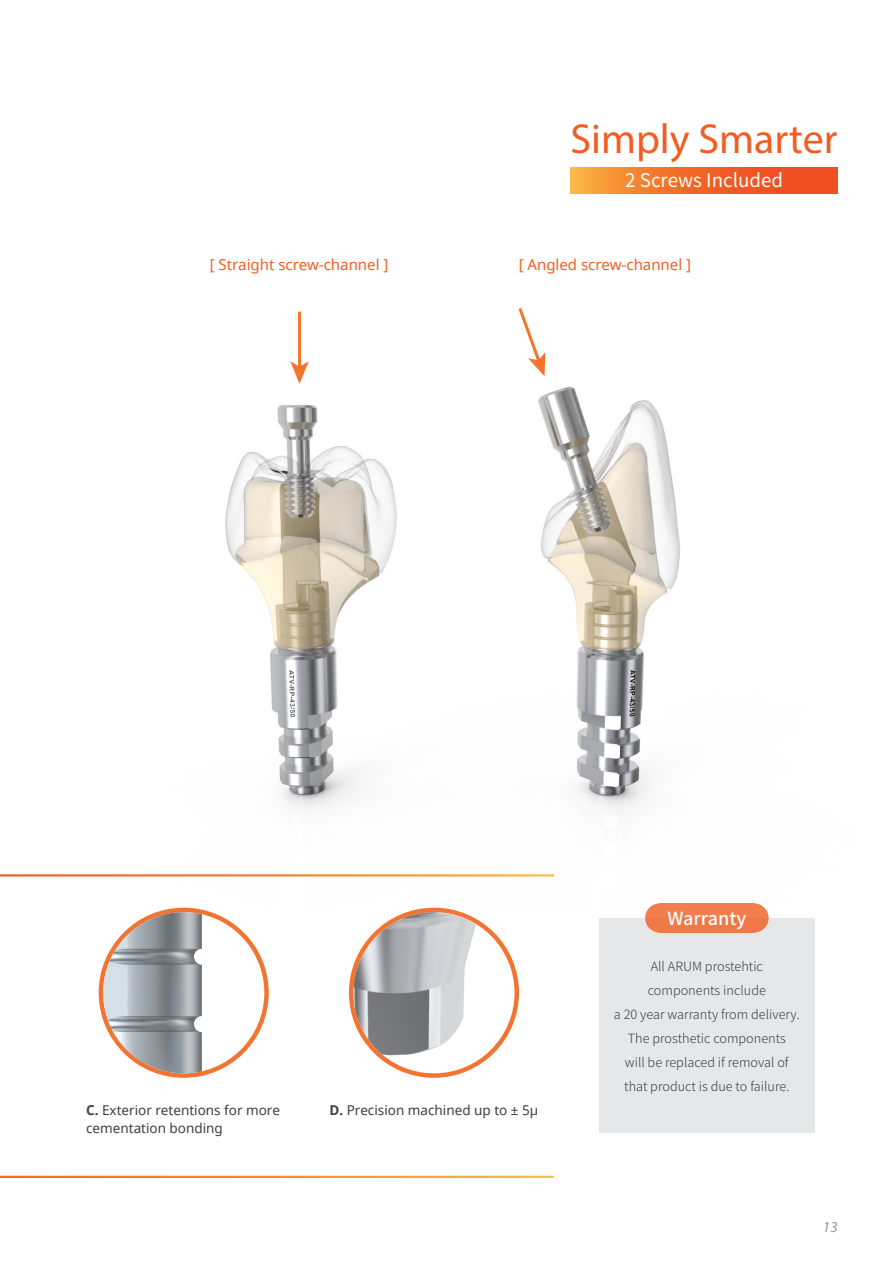
<style>
.page{position:relative;width:893px;height:1263px;background:#fff}
.page>*{position:absolute;margin:0;border:0;box-sizing:border-box;transform-origin:0 0}
.t1{font:42px "Myriad Pro";color:#f25d21}
.t2{font:18.75px "Noto Sans CJ Kkr";color:#fff}
.t3{font:500 18px "Noto Sans CJ Kkr";color:#fff}
.t4{font:italic 15.15px "Myriad Pro";color:#939598}
.t5{font:15px "Noto Sans";color:#f25d21}
.t6{font:13.5px/18px "Noto Sans";color:#3e3e3f}
.t7{font:300 12.75px "Noto Sans CJ Kkr";color:#3e3e3f}
.s1{font-weight:700}
</style>
<div class="page">
<img style="left:0;top:311px;width:680px;height:604px">
<svg style="left:570px;top:168px;width:268px;height:25px;background:#f36e2a"></svg>
<hr style="left:298px;top:312px;width:3px;height:56px;background:#f3752c">
<svg style="left:290px;top:361px;width:19px;height:23px"></svg>
<svg style="left:516px;top:308px;width:29px;height:68px"></svg>
<div style="left:349px;top:908px;width:170px;height:170px;background:#f37331;border-radius:50%"></div>
<img style="left:353px;top:912px;width:162px;height:161px;border-radius:81px">
<div style="left:599px;top:918px;width:216px;height:215px;background:#e6e7e9"></div>
<div style="left:645px;top:903px;width:29px;height:29px;background:#f47d4d;border-radius:50%"></div>
<svg style="left:739px;top:903px;width:30px;height:29px"></svg>
<div style="left:659px;top:903px;width:96px;height:29px;background:#f47d4d"></div>
<svg style="left:99px;top:908px;width:170px;height:170px"></svg>
<div style="left:103px;top:912px;width:161px;height:161px;background:#fff;border-radius:50%"></div>
<img style="left:103px;top:912px;width:128px;height:161px">
<hr style="left:0;top:874px;width:554px;height:2px;background:#fff">
<p class="t1" style="left:570px;top:113px;width:269px">Simply Smarter</p>
<p class="t2" style="left:625px;top:170px;width:159px">2 Screws Included</p>
<p class="t5" style="left:210px;top:254px;width:180px">[ Straight screw-channel ]</p>
<p class="t5" style="left:519px;top:254px;width:174px">[ Angled screw-channel ]</p>
<p class="t3" style="left:667px;top:908px;width:80px">Warranty</p>
<p class="t6" style="left:86px;top:1101px;width:195px"><span class="s1">C.</span> Exterior retentions for more cementation bonding</p>
<p class="t6" style="left:330px;top:1101px;width:210px"><span class="s1">D.</span> Precision machined up to ± 5µ</p>
<p class="t7" style="left:651px;top:959px;width:114px">All ARUM prostehtic</p>
<p class="t7" style="left:648px;top:983px;width:120px">components include</p>
<p class="t7" style="left:614px;top:1007px;width:187px">a 20 year warranty from delivery.</p>
<p class="t7" style="left:628px;top:1031px;width:160px">The prosthetic components</p>
<p class="t7" style="left:625px;top:1055px;width:165px">will be replaced if removal of</p>
<p class="t7" style="left:624px;top:1079px;width:167px">that product is due to failure.</p>
<p class="t4" style="left:823px;top:1218px;width:16px">13</p>
</div>
